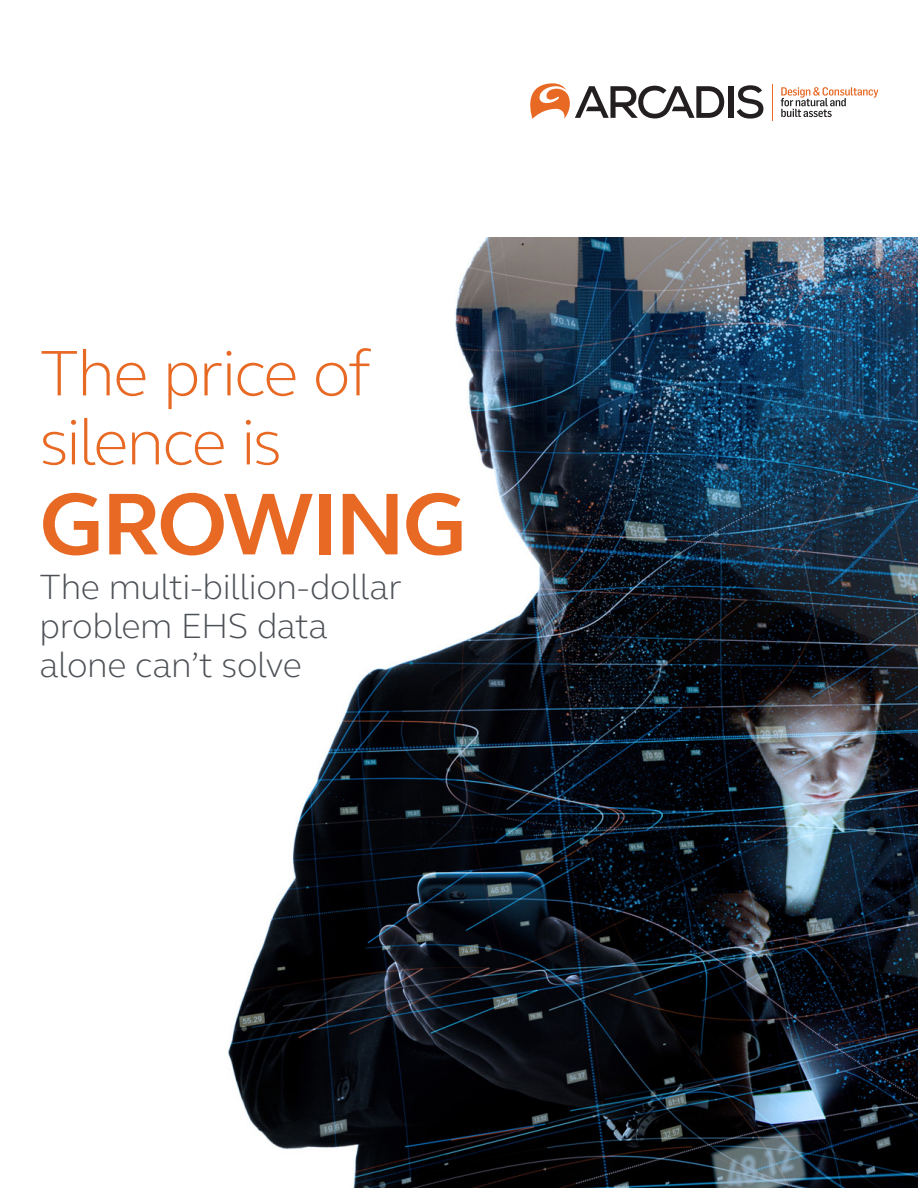
<style>
.page{position:relative;width:918px;height:1188px;background:#fff}
.page>*{position:absolute;margin:0;border:0;box-sizing:border-box;transform-origin:0 0}
.Large_Headline_48_50{font:700 90px "FS Elliot Pro";letter-spacing:-.035em;color:#e86924}
.Large_Headline_48_50-2{font:300 66px/69px "FS Elliot Pro";letter-spacing:-.035em;color:#e86924}
.Small_Headline_24_27{font:300 36px/39px "FS Elliot Pro";letter-spacing:-.01em;color:#4d5156}
</style>
<div class="page">
<svg style="left:781px;top:87px;width:97px;height:30px"></svg>
<div style="left:728px;top:86px;width:5px;height:32px;background:#231f20"></div>
<svg style="left:737px;top:85px;width:26px;height:34px"></svg>
<svg style="left:530px;top:83px;width:194px;height:36px"></svg>
<hr style="left:772px;top:84px;width:1px;height:36px;background:#e86924">
<img style="left:228px;top:237px;width:690px;height:951px">
<p class="Large_Headline_48_50-2" style="left:40px;top:337px;width:333px">The price of silence is</p>
<p class="Large_Headline_48_50" style="left:40px;top:464px;width:429px">GROWING</p>
<p class="Small_Headline_24_27" style="left:40px;top:567px;width:364px">The multi-billion-dollar problem EHS data alone can’t solve</p>
</div>
